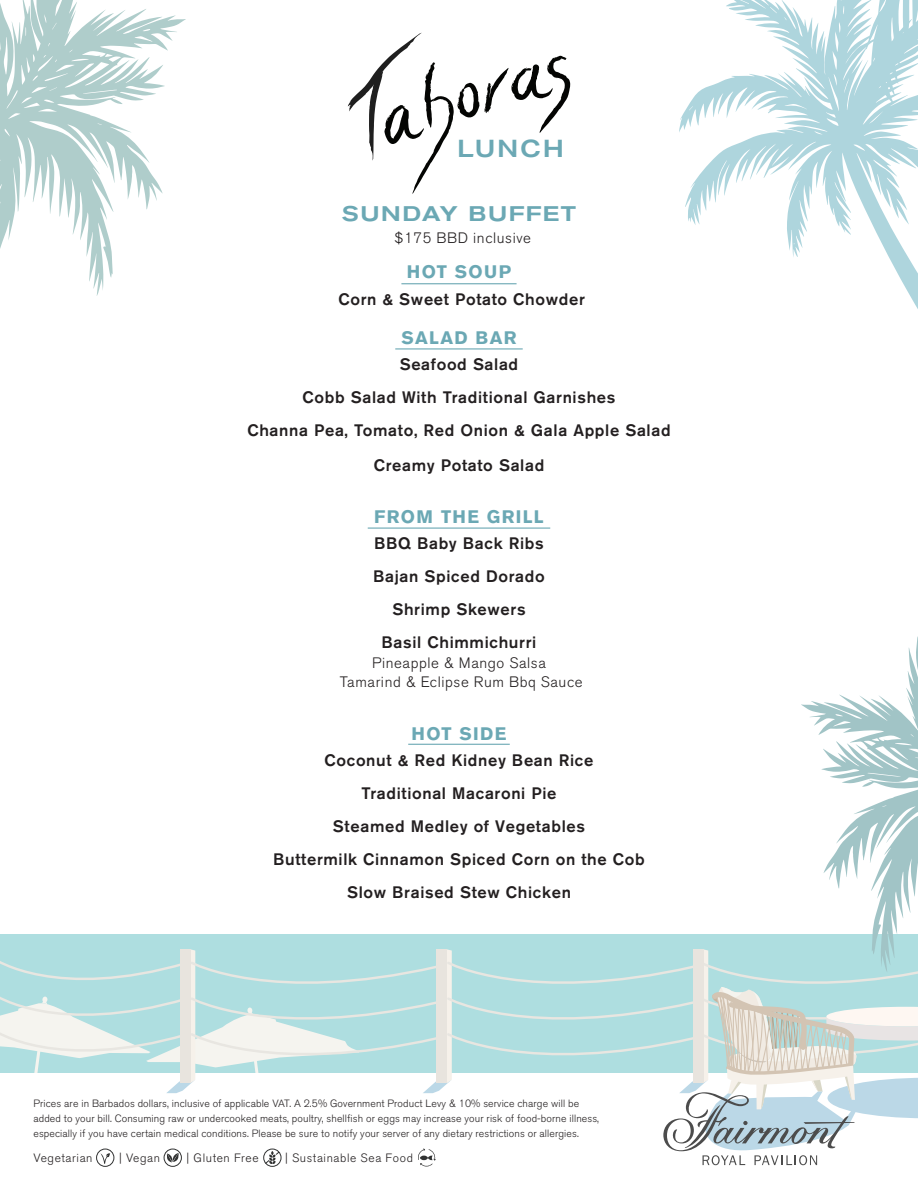
<style>
.page{position:relative;width:918px;height:1188px;background:#fff}
.page>*{position:absolute;margin:0;border:0;box-sizing:border-box;transform-origin:0 0}
.t1{font:700 24px "Aktiv Grotesk Ex";letter-spacing:.07em;color:#6ba8b4}
.t2{font:500 expanded 21px "Akzidenz Grotesk BQ";letter-spacing:.075em;color:#6ba8b4}
.t3{font:700 18px "Akzidenz Grotesk BQ";letter-spacing:.075em;color:#6ba8b4}
.t4{font:500 16.5px/33px "Akzidenz Grotesk BQ";letter-spacing:.04em;color:#231f20;text-align:center}
.t5{font:300 15px/19.5px "Akzidenz Grotesk BQ";letter-spacing:.04em;color:#231f20;text-align:center}
.t6{font:300 12px "Akzidenz Grotesk BQ";letter-spacing:.05em;color:#231f20}
.t7{font:300 10.5px/15px "Akzidenz Grotesk BQ";letter-spacing:.01em;color:#231f20}
</style>
<div class="page">
<div style="left:0;top:934px;width:918px;height:141px;background:#aedee0"></div>
<svg style="left:423px;top:949px;width:29px;height:144px"></svg>
<svg style="left:359px;top:960px;width:304px;height:116px"></svg>
<div style="left:437px;top:949px;width:10px;height:134px;background:#e8e4de"></div>
<svg style="left:679px;top:0;width:239px;height:309px"></svg>
<svg style="left:0;top:0;width:186px;height:296px"></svg>
<svg style="left:801px;top:636px;width:117px;height:262px"></svg>
<svg style="left:663px;top:898px;width:255px;height:268px"></svg>
<svg style="left:347px;top:32px;width:223px;height:162px"></svg>
<hr style="left:401px;top:283px;width:116px;height:1px;background:#6ba8b4">
<svg style="left:418px;top:1149px;width:18px;height:18px"></svg>
<svg style="left:0;top:949px;width:359px;height:218px"></svg>
<div style="left:164px;top:1149px;width:18px;height:18px;border:1px solid #313232;border-radius:50%"></div>
<hr style="left:395px;top:348px;width:128px;height:2px;background:#6ba8b4">
<hr style="left:368px;top:528px;width:182px;height:1px;background:#6ba8b4">
<hr style="left:408px;top:744px;width:102px;height:1px;background:#6ba8b4">
<h1 class="t1" style="left:457px;top:133px;width:108px">LUNCH</h1>
<h2 class="t2" style="left:342px;top:202px;width:236px">SUNDAY BUFFET</h2>
<h3 class="t5" style="left:394px;top:228px;width:138px">$175 BBD inclusive</h3>
<h3 class="t3" style="left:407px;top:261px;width:106px">HOT SOUP</h3>
<h3 class="t4" style="left:338px;top:283px;width:248px">Corn &amp; Sweet Potato Chowder</h3>
<h3 class="t3" style="left:401px;top:327px;width:117px">SALAD BAR</h3>
<h3 class="t4" style="left:247px;top:348px;width:425px">Seafood Salad<br>Cobb Salad With Traditional Garnishes<br>Channa Pea, Tomato, Red Onion &amp; Gala Apple Salad</h3>
<h3 class="t4" style="left:374px;top:448px;width:172px">Creamy Potato Salad</h3>
<h3 class="t3" style="left:374px;top:507px;width:171px">FROM THE GRILL</h3>
<h3 class="t4" style="left:373px;top:527px;width:173px">BBQ Baby Back Ribs<br>Bajan Spiced Dorado<br>Shrimp Skewers<br>Basil Chimmichurri</h3>
<h3 class="t5" style="left:340px;top:653px;width:244px">Pineapple &amp; Mango Salsa<br>Tamarind &amp; Eclipse Rum Bbq Sauce</h3>
<h3 class="t3" style="left:412px;top:723px;width:96px">HOT SIDE</h3>
<h3 class="t4" style="left:273px;top:743px;width:373px">Coconut &amp; Red Kidney Bean Rice<br>Traditional Macaroni Pie<br>Steamed Medley of Vegetables<br>Buttermilk Cinnamon Spiced Corn on the Cob<br>Slow Braised Stew Chicken</h3>
<p class="t7" style="left:33px;top:1096px;width:567px">Prices are in Barbados dollars, inclusive of applicable VAT. A 2.5% Government Product Levy &amp; 10% service charge will be added to your bill. Consuming raw or undercooked meats, poultry, shellfish or eggs may increase your risk of food-borne illness, especially if you have certain medical conditions. Please be sure to notify your server of any dietary restrictions or allergies.</p>
<p class="t6" style="left:33px;top:1151px;width:61px">Vegetarian</p>
<p class="t6" style="left:119px;top:1151px;width:43px">| Vegan</p>
<p class="t6" style="left:187px;top:1151px;width:73px">| Gluten Free</p>
<p class="t6" style="left:285px;top:1151px;width:129px">| Sustainable Sea Food</p>
</div>
